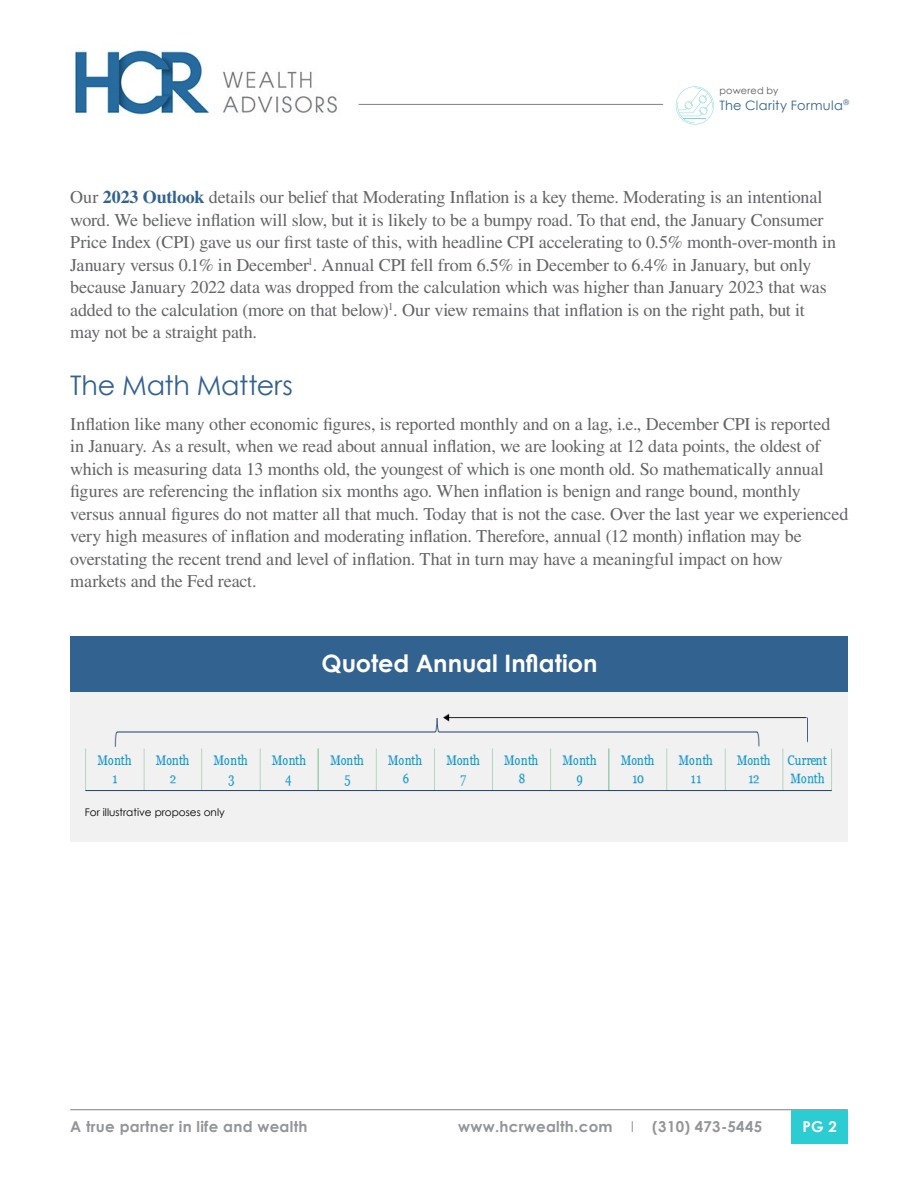
<style>
.page{position:relative;width:918px;height:1188px;background:#fff}
.page>*{position:absolute;margin:0;border:0;box-sizing:border-box;transform-origin:0 0}
.t1{font:27px "Century Gothic";letter-spacing:-.01em;color:#326290}
.t2{font:700 24px "Century Gothic";color:#fff}
.t3{font:18px/22.5px "Times";letter-spacing:-.01em;color:#636466}
.t4{font:700 15px "Century Gothic";letter-spacing:.02em;color:#939598}
.t5{font:700 15px "Century Gothic";color:#fff}
.t6{font:12.9px "Century Gothic";letter-spacing:.025em;color:#326290}
.t7{font:10.5px "Century Gothic";color:#000}
.t8{font:9.75px "Century Gothic";letter-spacing:.01em;color:#595959}
.s1{font-weight:700;color:#326290}
.s2{font-weight:400}
</style>
<div class="page">
<div style="left:70px;top:645px;width:778px;height:197px;background:#f1f1f2"></div>
<img style="left:74px;top:50px;width:263px;height:65px">
<hr style="left:359px;top:104px;width:304px;height:1px;background:#808080">
<svg style="left:676px;top:86px;width:38px;height:39px"></svg>
<hr style="left:70px;top:1109px;width:778px;height:1px;background:#808080">
<div style="left:791px;top:1110px;width:57px;height:34px;background:#2cccd3"></div>
<img style="left:85px;top:713px;width:747px;height:79px">
<div style="left:70px;top:636px;width:778px;height:56px;background:#326290"></div>
<p class="t8" style="left:719px;top:85px;width:61px">powered by</p>
<p class="t6" style="left:719px;top:97px;width:131px">The Clarity Formula<sup>®</sup></p>
<p class="t3" style="left:70px;top:186px;width:768px">Our <span class="s1">2023 Outlook</span> details our belief that Moderating Inflation is a key theme. Moderating is an intentional word. We believe inflation will slow, but it is likely to be a bumpy road. To that end, the January Consumer Price Index (CPI) gave us our first taste of this, with headline CPI accelerating to 0.5% month-over-month in January versus 0.1% in December<sup>1</sup>. Annual CPI fell from 6.5% in December to 6.4% in January, but only because January 2022 data was dropped from the calculation which was higher than January 2023 that was added to the calculation (more on that below)<sup>1</sup>. Our view remains that inflation is on the right path, but it may not be a straight path.</p>
<h1 class="t1" style="left:70px;top:369px;width:224px">The Math Matters</h1>
<p class="t3" style="left:70px;top:412px;width:780px">Inflation like many other economic figures, is reported monthly and on a lag, i.e., December CPI is reported in January. As a result, when we read about annual inflation, we are looking at 12 data points, the oldest of which is measuring data 13 months old, the youngest of which is one month old. So mathematically annual figures are referencing the inflation six months ago. When inflation is benign and range bound, monthly versus annual figures do not matter all that much. Today that is not the case. Over the last year we experienced very high measures of inflation and moderating inflation. Therefore, annual (12 month) inflation may be overstating the recent trend and level of inflation. That in turn may have a meaningful impact on how<br>markets and the Fed react.</p>
<p class="t7" style="left:85px;top:806px;width:141px">For illustrative proposes only</p>
<h2 class="t2" style="left:322px;top:648px;width:278px">Quoted Annual Inflation</h2>
<p class="t4" style="left:70px;top:1117px;width:239px">A true partner in life and wealth</p>
<p class="t4" style="left:458px;top:1117px;width:305px">www.hcrwealth.com <span class="s2">I</span> (310) 473-5445</p>
<p class="t5" style="left:802px;top:1117px;width:36px">PG 2</p>
</div>
